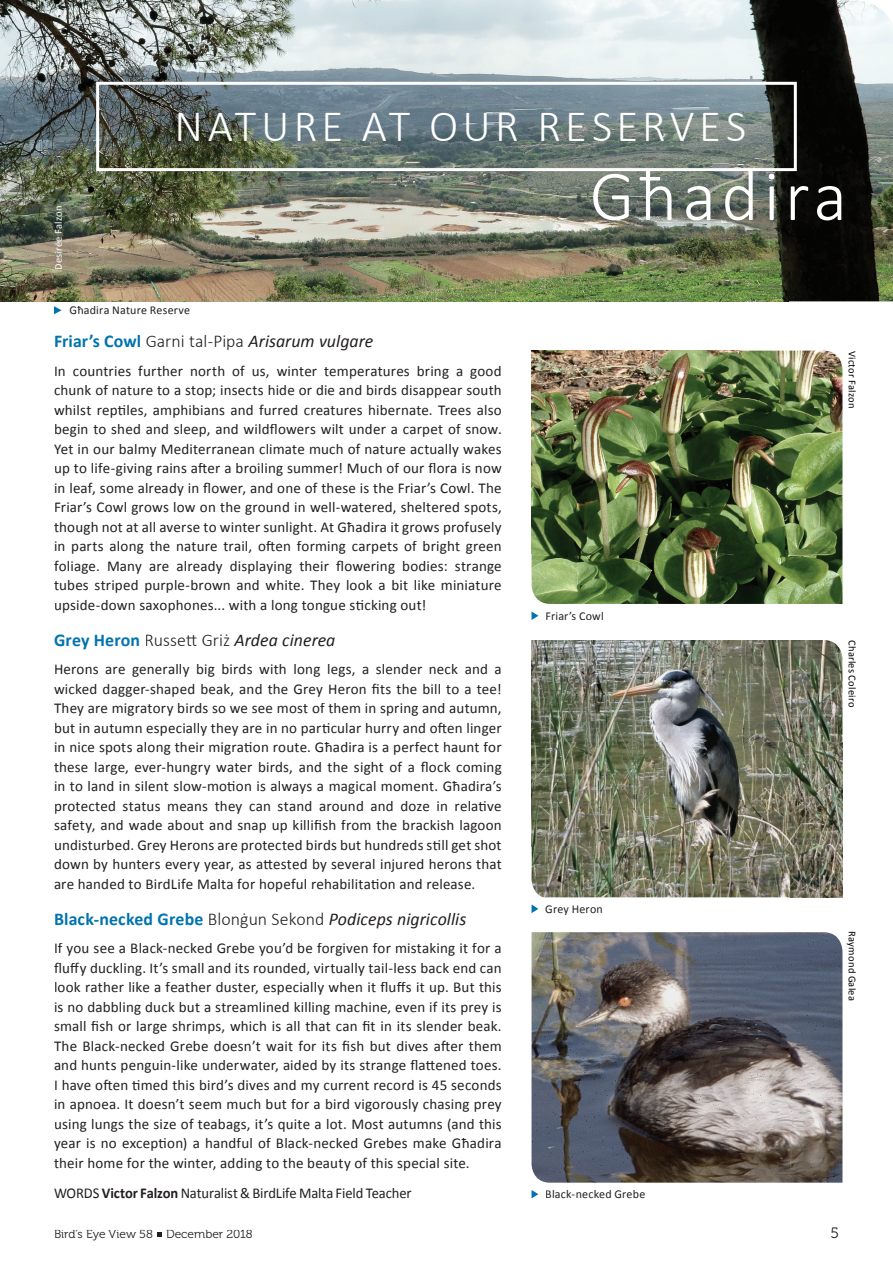
<style>
.page{position:relative;width:893px;height:1263px;background:#fff}
.page>*{position:absolute;margin:0;border:0;box-sizing:border-box;transform-origin:0 0}
.t1{font:300 72px "Calibri";letter-spacing:.075em;color:#fff}
.t2{font:300 45px "Calibri";letter-spacing:.095em;color:#fff}
.t3{font:italic 18px "Calibri";letter-spacing:.005em;color:#231f20}
.t4{font:15px/19.5px "Calibri";letter-spacing:.01em;color:#231f20;text-align:justify}
.t5{font:15px "Calibri";letter-spacing:-.01em;color:#231f20}
.t6{font:15px "Museo 300";color:#231f20}
.t7{font:12px "Calibri";letter-spacing:.015em;color:#231f20}
.t8{font:12px "Museo 300";color:#231f20}
.t9{font:10.5px "Calibri";letter-spacing:.02em;color:#000}
.t10{font:10.5px "Calibri";letter-spacing:.02em;color:#fff}
.s1{font-weight:700;font-style:normal;color:#0073ae}
.s2{font-weight:300;font-style:normal}
.s3{font-weight:700}
</style>
<div class="page">
<img style="left:0;top:0;width:893px;height:301px">
<svg style="left:531px;top:904px;width:7px;height:9px"></svg>
<img style="left:531px;top:640px;width:311px;height:257px">
<img style="left:531px;top:932px;width:311px;height:251px">
<svg style="left:531px;top:1190px;width:7px;height:8px"></svg>
<img style="left:531px;top:351px;width:311px;height:253px">
<svg style="left:531px;top:611px;width:7px;height:9px"></svg>
<svg style="left:54px;top:306px;width:8px;height:8px"></svg>
<svg style="left:96px;top:82px;width:701px;height:89px"></svg>
<svg style="left:157px;top:1232px;width:5px;height:4px"></svg>
<p class="t10" style="left:52px;top:270px;width:66px;rotate:-90deg">Desirée Falzon</p>
<h2 class="t2" style="left:175px;top:98px;width:573px">NATURE AT OUR RESERVES</h2>
<h1 class="t1" style="left:590px;top:151px;width:259px">Għadira</h1>
<p class="t7" style="left:69px;top:303px;width:122px">Għadira Nature Reserve</p>
<p class="t3" style="left:54px;top:329px;width:321px"><span class="s1">Friar’s Cowl</span> <span class="s2">Garni tal-Pipa</span> Arisarum vulgare</p>
<p class="t4" style="left:54px;top:361px;width:449px">In countries further north of us, winter temperatures bring a good chunk of nature to a stop; insects hide or die and birds disappear south whilst reptiles, amphibians and furred creatures hibernate. Trees also begin to shed and sleep, and wildflowers wilt under a carpet of snow.<br>Yet in our balmy Mediterranean climate much of nature actually wakes up to life-giving rains after a broiling summer! Much of our flora is now in leaf, some already in flower, and one of these is the Friar’s Cowl. The Friar’s Cowl grows low on the ground in well-watered, sheltered spots, though not at all averse to winter sunlight. At Għadira it grows profusely in parts along the nature trail, often forming carpets of bright green foliage. Many are already displaying their flowering bodies: strange tubes striped purple-brown and white. They look a bit like miniature upside-down saxophones... with a long tongue sticking out!</p>
<p class="t3" style="left:54px;top:628px;width:283px"><span class="s1">Grey Heron</span> <span class="s2">Russett Griż</span> Ardea cinerea</p>
<p class="t4" style="left:54px;top:660px;width:449px">Herons are generally big birds with long legs, a slender neck and a wicked dagger-shaped beak, and the Grey Heron fits the bill to a tee!<br>They are migratory birds so we see most of them in spring and autumn, but in autumn especially they are in no particular hurry and often linger in nice spots along their migration route. Għadira is a perfect haunt for these large, ever-hungry water birds, and the sight of a flock coming in to land in silent slow-motion is always a magical moment. Għadira’s protected status means they can stand around and doze in relative safety, and wade about and snap up killifish from the brackish lagoon undisturbed. Grey Herons are protected birds but hundreds still get shot down by hunters every year, as attested by several injured herons that are handed to BirdLife Malta for hopeful rehabilitation and release.</p>
<p class="t3" style="left:54px;top:907px;width:414px"><span class="s1">Black-necked Grebe</span> <span class="s2">Blonġun Sekond</span> Podiceps nigricollis</p>
<p class="t4" style="left:54px;top:939px;width:449px">If you see a Black-necked Grebe you’d be forgiven for mistaking it for a fluffy duckling. It’s small and its rounded, virtually tail-less back end can look rather like a feather duster, especially when it fluffs it up. But this is no dabbling duck but a streamlined killing machine, even if its prey is small fish or large shrimps, which is all that can fit in its slender beak.<br>The Black-necked Grebe doesn’t wait for its fish but dives after them and hunts penguin-like underwater, aided by its strange flattened toes.<br>I have often timed this bird’s dives and my current record is 45 seconds in apnoea. It doesn’t seem much but for a bird vigorously chasing prey using lungs the size of teabags, it’s quite a lot. Most autumns (and this year is no exception) a handful of Black-necked Grebes make Għadira their home for the winter, adding to the beauty of this special site.</p>
<p class="t5" style="left:54px;top:1183px;width:359px">WORDS <span class="s3">Victor Falzon</span> Naturalist &amp; BirdLife Malta Field Teacher</p>
<p class="t7" style="left:545px;top:608px;width:60px">Friar’s Cowl</p>
<p class="t7" style="left:545px;top:901px;width:59px">Grey Heron</p>
<p class="t7" style="left:545px;top:1186px;width:102px">Black-necked Grebe</p>
<p class="t9" style="left:859px;top:351px;width:59px;rotate:90deg">Victor Falzon</p>
<p class="t9" style="left:859px;top:640px;width:69px;rotate:90deg">Charles Coleiro</p>
<p class="t9" style="left:859px;top:931px;width:71px;rotate:90deg">Raymond Galea</p>
<p class="t8" style="left:54px;top:1228px;width:200px">Bird’s Eye View 58 December 2018</p>
<p class="t6" style="left:830px;top:1225px;width:10px">5</p>
</div>
